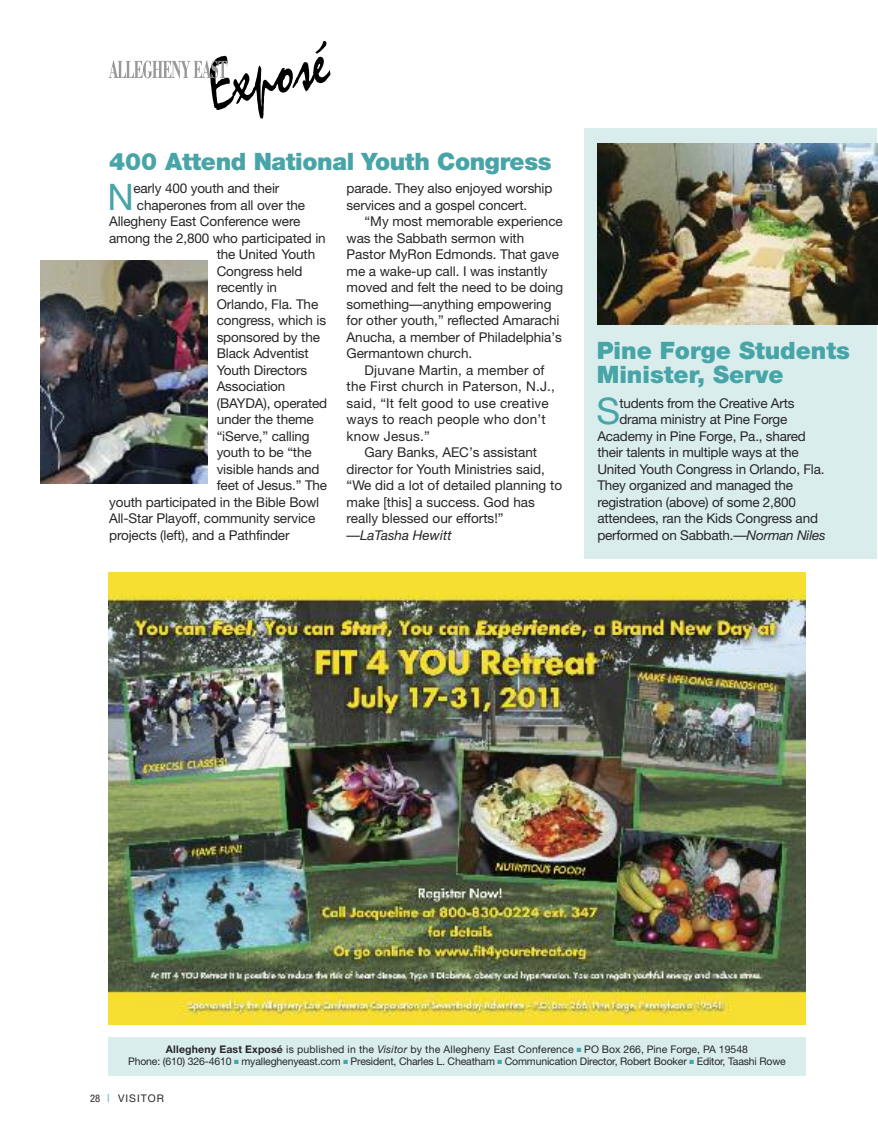
<style>
.page{position:relative;width:878px;height:1148px;background:#fff}
.page>*{position:absolute;margin:0;border:0;box-sizing:border-box;transform-origin:0 0}
.t1{font:36.6px "Helvetica Neue";color:#47a4a7}
.t2{font:900 24px/24px "Helvetica Neue";color:#47a4a7}
.t3{font:13.5px/16.5px "Helvetica Neue";letter-spacing:-.01em;color:#272627}
.t4{font:13.5px/16.5px "Helvetica Neue";letter-spacing:.015em;color:#272627}
.t5{font:10.5px/12px "Helvetica Neue";letter-spacing:-.015em;color:#272627;text-align:center}
.t6{font:10.5px "Helvetica Neue";letter-spacing:.1em;color:#272627}
.s1{font-style:italic}
.s2{font-weight:700}
.s3{color:#47a4a7}
.s4{font-stretch:condensed}
.s5{font-stretch:condensed;font-size:11.25px;color:#47a4a7}
</style>
<div class="page">
<div style="left:108px;top:1036px;width:697px;height:39px;background:#daeded"></div>
<svg style="left:109px;top:41px;width:221px;height:78px"></svg>
<img style="left:40px;top:260px;width:168px;height:223px">
<img style="left:108px;top:572px;width:697px;height:452px">
<div style="left:584px;top:128px;width:293px;height:431px;background:#daeded"></div>
<img style="left:597px;top:144px;width:281px;height:180px">
<h2 class="t2" style="left:109px;top:151px;width:444px">400 Attend National Youth Congress</h2>
<h1 class="t1" style="left:107px;top:184px;width:28px">N</h1>
<p class="t3" style="left:133px;top:181px;width:147px">early 400 youth and their</p>
<p class="t3" style="left:346px;top:181px;width:207px">parade. They also enjoyed worship services and a gospel concert.</p>
<p class="t3" style="left:346px;top:214px;width:218px;text-indent:18px">“My most memorable experience was the Sabbath sermon with<br>Pastor MyRon Edmonds. That gave me a wake-up call. I was instantly moved and felt the need to be doing something—anything empowering for other youth,” reflected Amarachi<br>Anucha, a member of Philadelphia’s<br>Germantown church.</p>
<p class="t4" style="left:346px;top:363px;width:210px;text-indent:18px">Djuvane Martin, a member of the First church in Paterson, N.J., said, “It felt good to use creative ways to reach people who don’t know Jesus.”</p>
<p class="t3" style="left:346px;top:445px;width:217px;text-indent:18px">Gary Banks, AEC’s assistant director for Youth Ministries said, “We did a lot of detailed planning to make [this] a success. God has really blessed our efforts!” —<span class="s1">LaTasha Hewitt</span></p>
<p class="t3" style="left:137px;top:198px;width:169px">chaperones from all over the</p>
<p class="t3" style="left:109px;top:214px;width:193px">Allegheny East Conference were</p>
<p class="t3" style="left:109px;top:231px;width:218px">among the 2,800 who participated in</p>
<p class="t3" style="left:217px;top:247px;width:100px">the United Youth</p>
<p class="t3" style="left:217px;top:264px;width:87px">Congress held</p>
<p class="t3" style="left:217px;top:280px;width:62px">recently in</p>
<p class="t3" style="left:217px;top:297px;width:103px">Orlando, Fla. The</p>
<p class="t3" style="left:217px;top:313px;width:111px">congress, which is</p>
<p class="t3" style="left:217px;top:330px;width:105px">sponsored by the</p>
<p class="t3" style="left:217px;top:346px;width:94px">Black Adventist</p>
<p class="t3" style="left:217px;top:363px;width:92px">Youth Directors</p>
<p class="t3" style="left:217px;top:379px;width:70px">Association</p>
<p class="t3" style="left:217px;top:396px;width:112px">(BAYDA), operated</p>
<p class="t3" style="left:217px;top:412px;width:99px">under the theme</p>
<p class="t3" style="left:217px;top:429px;width:94px">“iServe,” calling</p>
<p class="t3" style="left:217px;top:445px;width:96px">youth to be “the</p>
<p class="t3" style="left:217px;top:462px;width:104px">visible hands and</p>
<p class="t3" style="left:217px;top:478px;width:112px">feet of Jesus.” The</p>
<p class="t3" style="left:109px;top:495px;width:211px">youth participated in the Bible Bowl</p>
<p class="t3" style="left:109px;top:511px;width:208px">All-Star Playoff, community service</p>
<p class="t3" style="left:109px;top:528px;width:182px">projects (left), and a Pathfinder</p>
<h2 class="t2" style="left:596px;top:340px;width:255px">Pine Forge Students<br>Minister, Serve</h2>
<h1 class="t1" style="left:596px;top:398px;width:25px">S</h1>
<p class="t3" style="left:619px;top:396px;width:177px">tudents from the Creative Arts</p>
<p class="t3" style="left:619px;top:412px;width:169px">drama ministry at Pine Forge</p>
<p class="t3" style="left:597px;top:429px;width:210px">Academy in Pine Forge, Pa., shared</p>
<p class="t3" style="left:597px;top:445px;width:203px">their talents in multiple ways at the</p>
<p class="t3" style="left:597px;top:462px;width:229px">United Youth Congress in Orlando, Fla.</p>
<p class="t3" style="left:597px;top:478px;width:197px">They organized and managed the</p>
<p class="t3" style="left:597px;top:495px;width:200px">registration (above) of some 2,800</p>
<p class="t3" style="left:597px;top:511px;width:222px">attendees, ran the Kids Congress and</p>
<p class="t3" style="left:597px;top:528px;width:230px">performed on Sabbath.—<span class="s1">Norman Niles</span></p>
<p class="t5" style="left:128px;top:1044px;width:659px"><span class="s2">Allegheny East Exposé</span> is published in the <span class="s1">Visitor</span> by the Allegheny East Conference <span class="s3">■</span> PO Box 266, Pine Forge, PA 19548<br>Phone: (610) 326-4610 <span class="s3">■</span> myalleghenyeast.com <span class="s3">■</span> President, Charles L. Cheatham <span class="s3">■</span> Communication Director, Robert Booker <span class="s3">■</span> Editor, Taashi Rowe</p>
<p class="t6" style="left:90px;top:1094px;width:76px"><span class="s4">28</span> <span class="s5">|</span> VISITOR</p>
</div>
